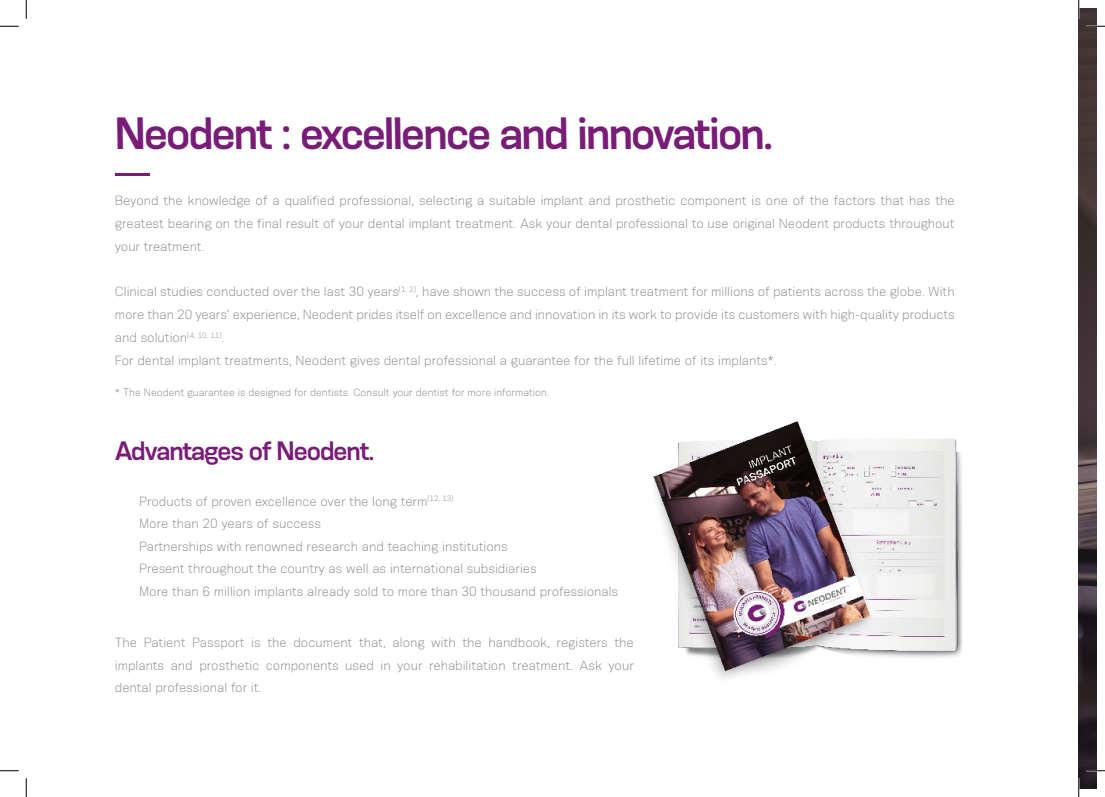
<style>
.page{position:relative;width:1105px;height:797px;background:#fff}
.page>*{position:absolute;margin:0;border:0;box-sizing:border-box;transform-origin:0 0}
.Titulo_gra_roxo{font:600 42.5px "Konsens";color:#781c78}
.Titulo_gra_roxo-2{font:600 25px "Konsens";color:#781c78}
.Texto_limpo{font:300 12.5px/22.8px "Konsens";color:#808285;text-align:justify}
.Asterisco{font:300 10px "Konsens";color:#807f83}
</style>
<div class="page">
<hr style="left:115px;top:173px;width:35px;height:3px;background:#781c78">
<img style="left:653px;top:421px;width:309px;height:257px">
<img style="left:1079px;top:9px;width:17px;height:779px">
<svg style="left:0;top:25px;width:19px;height:2px"></svg>
<svg style="left:1086px;top:25px;width:19px;height:2px"></svg>
<svg style="left:0;top:770px;width:19px;height:1px"></svg>
<svg style="left:1086px;top:770px;width:19px;height:1px"></svg>
<svg style="left:25px;top:0;width:2px;height:19px"></svg>
<svg style="left:25px;top:778px;width:2px;height:19px"></svg>
<svg style="left:1078px;top:0;width:1px;height:19px"></svg>
<svg style="left:1078px;top:778px;width:1px;height:19px"></svg>
<p class="Titulo_gra_roxo" style="left:115px;top:106px;width:661px">Neodent : excellence and innovation.</p>
<p class="Texto_limpo" style="left:115px;top:189px;width:841px">Beyond the knowledge of a qualified professional, selecting a suitable implant and prosthetic component is one of the factors that has the greatest bearing on the final result of your dental implant treatment. Ask your dental professional to use original Neodent products throughout your treatment.</p>
<p class="Texto_limpo" style="left:115px;top:280px;width:841px">Clinical studies conducted over the last 30 years<sup>(1,</sup> <sup>2)</sup>, have shown the success of implant treatment for millions of patients across the globe. With more than 20 years’ experience, Neodent prides itself on excellence and innovation in its work to provide its customers with high-quality products and solution<sup>(4,</sup> <sup>10,</sup> <sup>11)</sup>.</p>
<p class="Texto_limpo" style="left:115px;top:348px;width:664px">For dental implant treatments, Neodent gives dental professional a guarantee for the full lifetime of its implants*.</p>
<p class="Asterisco" style="left:115px;top:386px;width:436px">* The Neodent guarantee is designed for dentists. Consult your dentist for more information.</p>
<p class="Titulo_gra_roxo-2" style="left:115px;top:435px;width:262px">Advantages of Neodent.</p>
<p class="Texto_limpo" style="left:139px;top:489px;width:316px">Products of proven excellence over the long term<sup>(12,</sup> <sup>13)</sup></p>
<p class="Texto_limpo" style="left:139px;top:512px;width:183px">More than 20 years of success</p>
<p class="Texto_limpo" style="left:139px;top:534px;width:370px">Partnerships with renowned research and teaching institutions</p>
<p class="Texto_limpo" style="left:139px;top:557px;width:399px">Present throughout the country as well as international subsidiaries</p>
<p class="Texto_limpo" style="left:139px;top:579px;width:481px">More than 6 million implants already sold to more than 30 thousand professionals</p>
<p class="Texto_limpo" style="left:115px;top:631px;width:520px">The Patient Passport is the document that, along with the handbook, registers the implants and prosthetic components used in your rehabilitation treatment. Ask your dental professional for it.</p>
</div>
